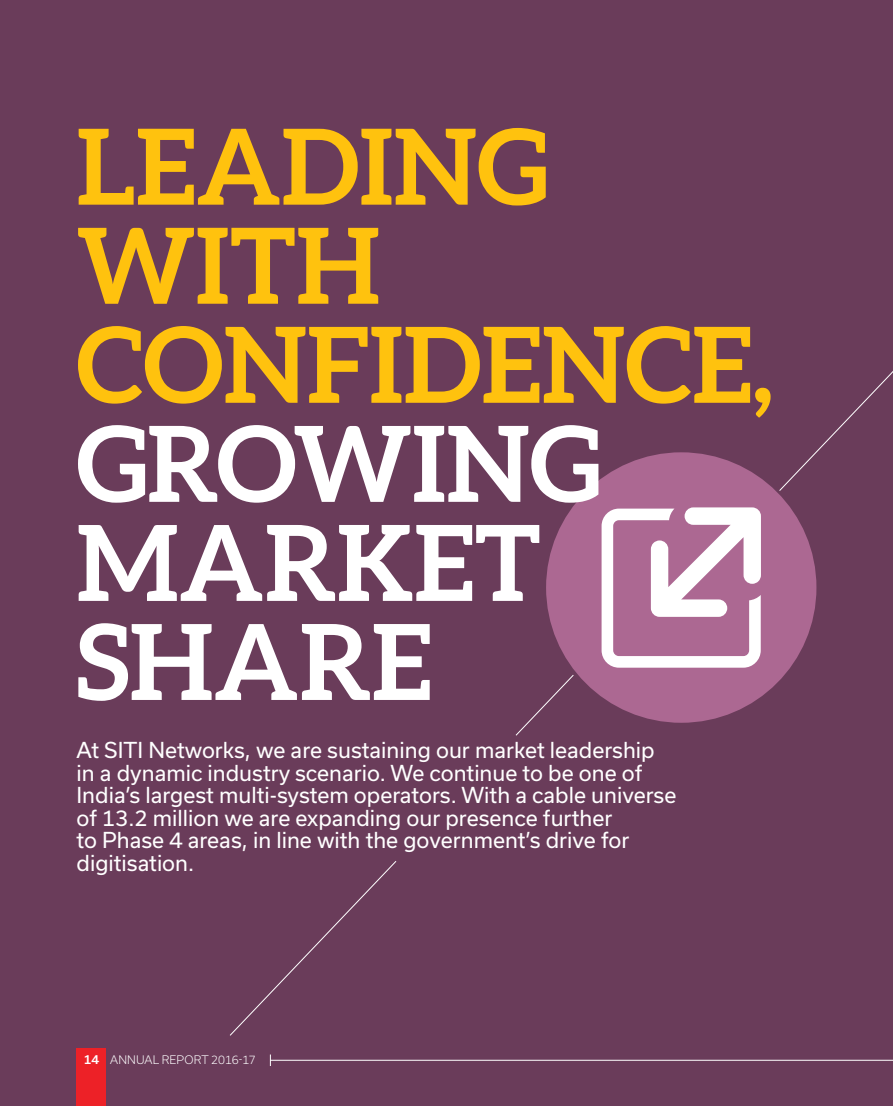
<style>
.page{position:relative;width:893px;height:1106px;background:#6a3c5a}
.page>*{position:absolute;margin:0;border:0;box-sizing:border-box;transform-origin:0 0}
.t1{font:700 105px/99px "Aleo";color:#ffc20e}
.t2{font:700 105px/99px "Aleo";color:#fff}
.t3{font:21px/22.5px "Usual";color:#fff}
.t4{font:500 12px "Usual";color:#fff}
.t5{font:300 11.25px "Usual";letter-spacing:.015em;color:#fff}
</style>
<div class="page">
<div style="left:546px;top:452px;width:270px;height:270px;background:#ac6892;border-radius:50%"></div>
<svg style="left:602px;top:507px;width:159px;height:160px"></svg>
<div style="left:77px;top:1048px;width:29px;height:58px;background:#ed2127"></div>
<hr style="left:270px;top:1059px;width:623px;height:1px;background:#fff">
<div style="left:779px;top:112px;width:114px;height:379px;background:#6a3c5a"></div>
<div style="left:515px;top:674px;width:59px;height:62px;background:#6a3c5a"></div>
<div style="left:230px;top:860px;width:167px;height:175px;background:#6a3c5a"></div>
<h1 class="t1" style="left:77px;top:115px;width:698px">LEADING<br>WITH<br>CONFIDENCE,</h1>
<h1 class="t2" style="left:77px;top:412px;width:525px">GROWING<br>MARKET<br>SHARE</h1>
<p class="t3" style="left:77px;top:739px;width:601px">At SITI Networks, we are sustaining our market leadership in a dynamic industry scenario. We continue to be one of India’s largest multi-system operators. With a cable universe of 13.2 million we are expanding our presence further<br>to Phase 4 areas, in line with the government’s drive for digitisation.</p>
<p class="t4" style="left:84px;top:1052px;width:17px">14</p>
<p class="t5" style="left:110px;top:1053px;width:147px">ANNUAL REPORT 2016-17</p>
</div>
